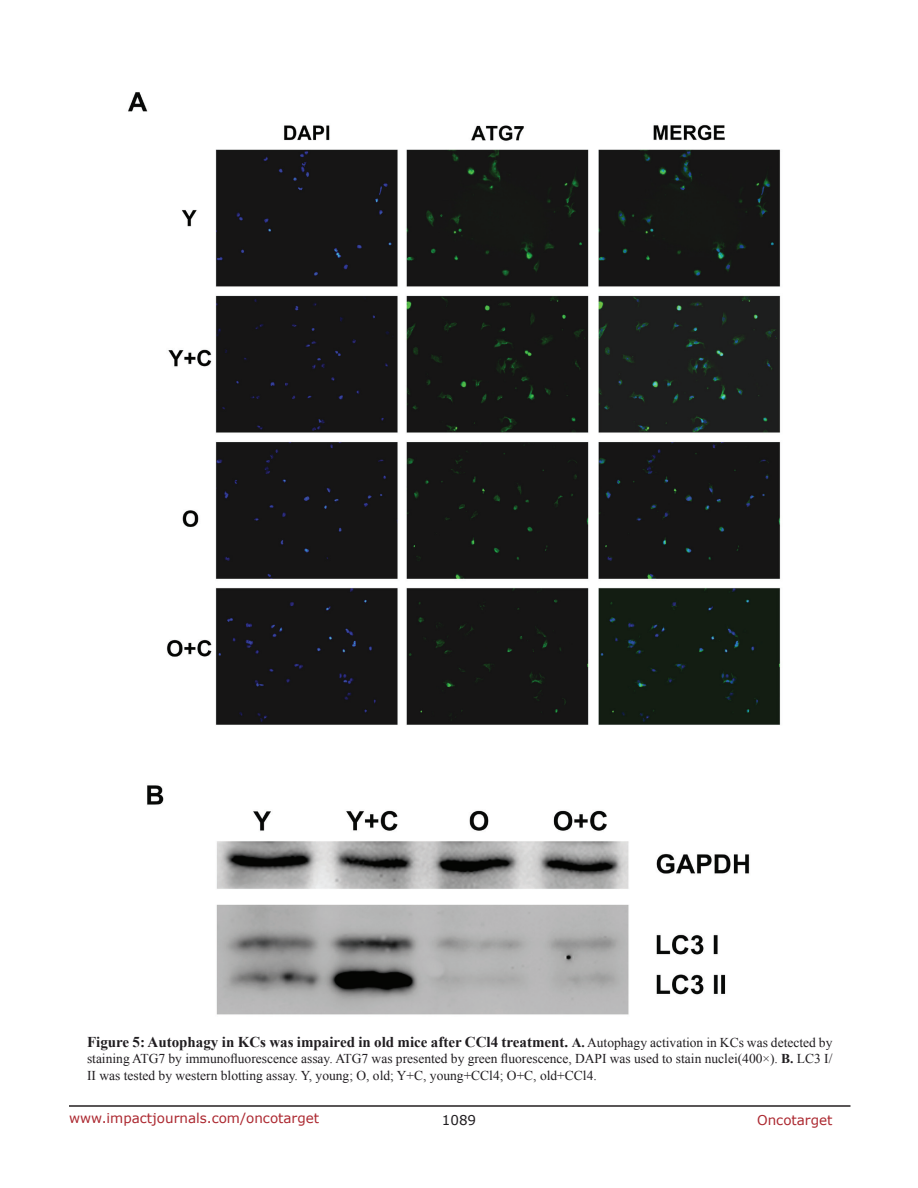
<style>
.page{position:relative;width:918px;height:1188px;background:#fff}
.page>*{position:absolute;margin:0;border:0;box-sizing:border-box;transform-origin:0 0}
.t1{font:700 15px "Times New Roman";color:#201d20}
.t2{font:13.5px/16.2px "Times New Roman";color:#201d20}
.t3{font:13.5px "Verdana";color:#ac2830}
.t4{font:13.5px "Verdana";color:#201d20}
.s1{font-size:13.5px}
.s2{font-weight:400;font-size:13.5px}
.s3{font-weight:700}
</style>
<div class="page">
<hr style="left:69px;top:1105px;width:781px;height:2px;background:#231f20">
<img style="left:128px;top:92px;width:653px;height:923px">
<p class="t1" style="left:87px;top:1032px;width:747px">Figure 5: Autophagy in KCs was impaired in old mice after CCl4 treatment. <span class="s1">A.</span> <span class="s2">Autophagy activation in KCs was detected by</span></p>
<p class="t2" style="left:87px;top:1051px;width:747px">staining ATG7 by immunofluorescence assay. ATG7 was presented by green fluorescence, DAPI was used to stain nuclei(400×). <span class="s3">B.</span> LC3 I/<br>II was tested by western blotting assay. Y, young; O, old; Y+C, young+CCl4; O+C, old+CCl4.</p>
<p class="t3" style="left:69px;top:1109px;width:252px">www.impactjournals.com/oncotarget</p>
<p class="t4" style="left:442px;top:1111px;width:36px">1089</p>
<p class="t3" style="left:757px;top:1111px;width:77px">Oncotarget</p>
</div>
